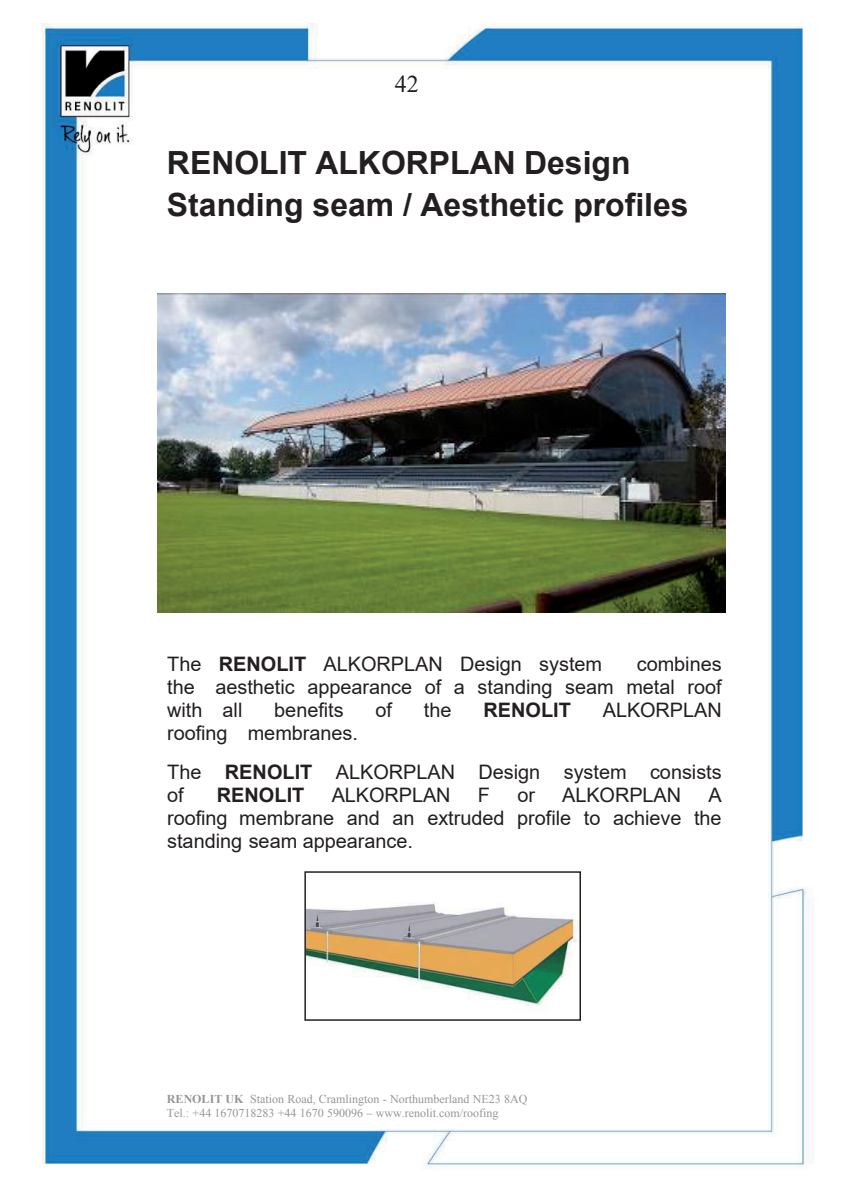
<style>
.page{position:relative;width:842px;height:1191px;background:#fff}
.page>*{position:absolute;margin:0;border:0;box-sizing:border-box;transform-origin:0 0}
.t1{font:700 32px/42.4px "Arial";color:#231f20}
.t2{font:24px "Times New Roman";color:#231f20}
.t3{font:20px/23px "Arial";color:#231f20;text-align:justify}
.t4{font:700 20px "Arial";color:#231f20}
.t5{font:12px/13.6px "Times New Roman";color:#939598}
.s1{font-style:inherit}
.s2{font-weight:700}
</style>
<div class="page">
<img style="left:41px;top:23px;width:773px;height:1146px">
<img style="left:157px;top:294px;width:568px;height:319px">
<img style="left:307px;top:874px;width:271px;height:143px">
<div style="left:304px;top:871px;width:277px;height:149px;border:2px solid #231f20"></div>
<p class="t2" style="left:395px;top:67px;width:25px">42</p>
<h1 class="t1" style="left:167px;top:141px;width:523px">RENOLIT ALKOR<span class="s1">PLAN</span> D<span class="s1">esign<br></span>Standing seam / Aesthetic profiles</h1>
<p class="t3" style="left:167px;top:652px;width:436px">The <span class="s2">RENOLIT</span> ALKOR<span class="s1">PLAN Design</span> system</p>
<p class="t3" style="left:167px;top:652px;width:556px;text-indent:469px">combines the aesthetic appearance of a standing seam metal roof with all</p>
<p class="t3" style="left:274px;top:698px;width:71px">benefits</p>
<p class="t3" style="left:376px;top:698px;width:18px">of</p>
<p class="t3" style="left:424px;top:698px;width:29px">the</p>
<p class="t4" style="left:483px;top:696px;width:89px">RENOLIT</p>
<p class="t3" style="left:603px;top:698px;width:120px">ALKORPLAN</p>
<p class="t3" style="left:167px;top:713px;width:556px;line-height:38.8px">roofing membranes.<br>The <span class="s2">RENOLIT</span> ALKOR<span class="s1">PLAN Design</span> system consists</p>
<p class="t3" style="left:167px;top:783px;width:18px">of</p>
<p class="t4" style="left:217px;top:781px;width:89px">RENOLIT</p>
<p class="t3" style="left:332px;top:783px;width:120px">ALKORPLAN</p>
<p class="t3" style="left:478px;top:783px;width:14px">F</p>
<p class="t3" style="left:517px;top:783px;width:19px">or</p>
<p class="t3" style="left:562px;top:783px;width:120px">ALKORPLAN</p>
<p class="t3" style="left:167px;top:783px;width:556px;text-indent:541px">A roofing membrane and an extruded profile to achieve the standing seam appearance.</p>
<p class="t5" style="left:167px;top:1092px;width:362px"><span class="s2">RENOLIT UK</span> Station Road, Cramlington - Northumberland NE23 8AQ<br>Tel.: +44 1670718283 +44 1670 590096 – www.renolit.com/roofing</p>
</div>
